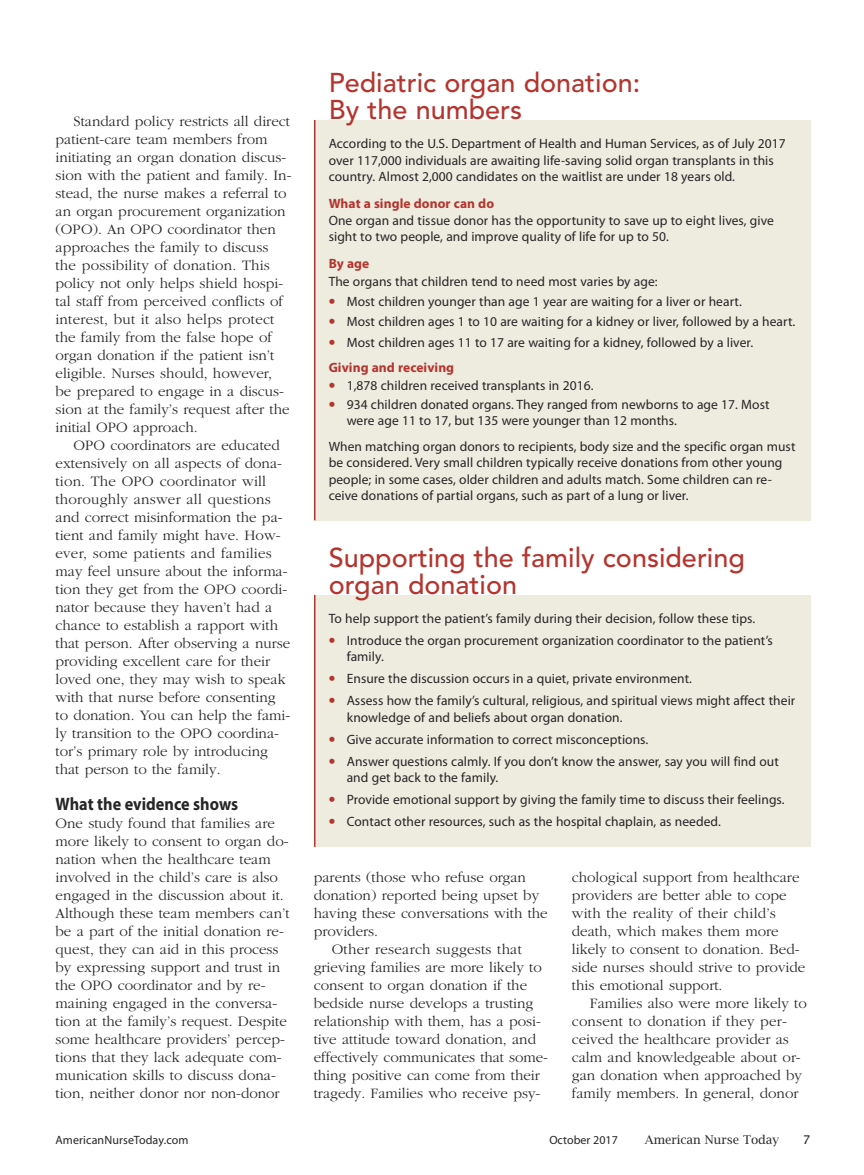
<style>
.page{position:relative;width:864px;height:1175px;background:#fff}
.page>*{position:absolute;margin:0;border:0;box-sizing:border-box;transform-origin:0 0}
.t1{font:500 27px/27px "Avenir";color:#b5342e}
.t2{font:700 18px "Myriad Pro";color:#272526;scale:.9 1}
.t3{font:300 15px/18px "Garamond";color:#272526}
.t4{font:13.5px/16.5px "Myriad Pro";letter-spacing:.005em;color:#272526}
.t5{font:700 13.5px "Myriad Pro";letter-spacing:.005em;color:#b5342e}
.t6{font:12px "Myriad Pro";letter-spacing:.01em;color:#272526}
.t7{font:12px "Lucida Bright";color:#272526}
.t8{font:12px "Lucida Grande";color:#272526}
.s1{font-weight:900;font-size:18px;color:#b5342e}
.s2{font-weight:700;color:#b5342e}
</style>
<div class="page">
<div style="left:314px;top:120px;width:497px;height:400px;background:#eeebdf"></div>
<hr style="left:314px;top:120px;width:2px;height:400px;background:#b5342e">
<div style="left:314px;top:595px;width:497px;height:252px;background:#eeebdf"></div>
<hr style="left:314px;top:595px;width:2px;height:252px;background:#b5342e">
<p class="t3" style="left:56px;top:112px;width:237px;text-indent:18px">Standard policy restricts all direct patient-care team members from initiating an organ donation discus&shy;sion with the patient and family. In&shy;stead, the nurse makes a referral to an organ procurement organization (OPO). An OPO coordinator then approaches the family to discuss the possibility of donation. This policy not only helps shield hospi&shy;tal staff from perceived conflicts of interest, but it also helps protect the family from the false hope of organ donation if the patient isn’t eligible. Nurses should, however, be prepared to engage in a discus&shy;sion at the family’s request after the initial OPO approach.</p>
<p class="t3" style="left:56px;top:436px;width:236px;text-indent:18px">OPO coordinators are educated extensively on all aspects of dona&shy;tion. The OPO coordinator will thoroughly answer all questions and correct misinformation the pa&shy;tient and family might have. How&shy;ever, some patients and families may feel unsure about the informa&shy;tion they get from the OPO coordi&shy;nator because they haven’t had a chance to establish a rapport with that person. After observing a nurse providing excellent care for their loved one, they may wish to speak with that nurse before consenting to donation. You can help the fami&shy;ly transition to the OPO coordina&shy;tor’s primary role by introducing that person to the family.</p>
<p class="t2" style="left:56px;top:797px;width:204px">What the evidence shows</p>
<p class="t3" style="left:56px;top:814px;width:236px">One study found that families are more likely to consent to organ do&shy;nation when the healthcare team involved in the child’s care is also engaged in the discussion about it.<br>Although these team members can’t be a part of the initial donation re&shy;quest, they can aid in this process by expressing support and trust in the OPO coordinator and by re&shy;maining engaged in the conversa&shy;tion at the family’s request. Despite some healthcare providers’ percep&shy;tions that they lack adequate com&shy;munication skills to discuss dona&shy;tion, neither donor nor non-donor</p>
<h1 class="t1" style="left:329px;top:68px;width:313px">Pediatric organ donation:<br>By the numbers</h1>
<p class="t4" style="left:329px;top:136px;width:459px">According to the U.S. Department of Health and Human Services, as of July 2017 over 117,000 individuals are awaiting life-saving solid organ transplants in this country. Almost 2,000 candidates on the waitlist are under 18 years old.</p>
<p class="t5" style="left:329px;top:198px;width:167px">What a single donor can do</p>
<p class="t4" style="left:329px;top:213px;width:447px">One organ and tissue donor has the opportunity to save up to eight lives, give sight to two people, and improve quality of life for up to 50.</p>
<p class="t5" style="left:329px;top:258px;width:42px">By age</p>
<p class="t4" style="left:329px;top:274px;width:331px">The organs that children tend to need most varies by age:</p>
<p class="t4" style="left:329px;top:294px;width:415px"><span class="s1">•</span> Most children younger than age 1 year are waiting for a liver or heart.</p>
<p class="t4" style="left:329px;top:315px;width:468px"><span class="s1">•</span> Most children ages 1 to 10 are waiting for a kidney or liver, followed by a heart.</p>
<p class="t4" style="left:329px;top:330px;width:426px;line-height:25.5px"><span class="s1">•</span> Most children ages 11 to 17 are waiting for a kidney, followed by a liver.<br><span class="s2">Giving and receiving</span></p>
<p class="t4" style="left:329px;top:378px;width:266px"><span class="s1">•</span> 1,878 children received transplants in 2016.</p>
<p class="t4" style="left:347px;top:397px;width:424px;text-indent:-18px"><span class="s1">•</span> 934 children donated organs. They ranged from newborns to age 17. Most were age 11 to 17, but 135 were younger than 12 months.</p>
<p class="t4" style="left:329px;top:439px;width:468px">When matching organ donors to recipients, body size and the specific organ must be considered. Very small children typically receive donations from other young people; in some cases, older children and adults match. Some children can re&shy;ceive donations of partial organs, such as part of a lung or liver.</p>
<h1 class="t1" style="left:329px;top:543px;width:418px">Supporting the family considering organ donation</h1>
<p class="t4" style="left:329px;top:611px;width:428px">To help support the patient’s family during their decision, follow these tips.</p>
<p class="t4" style="left:347px;top:633px;width:428px;text-indent:-18px"><span class="s1">•</span> Introduce the organ procurement organization coordinator to the patient’s family.</p>
<p class="t4" style="left:329px;top:671px;width:365px"><span class="s1">•</span> Ensure the discussion occurs in a quiet, private environment.</p>
<p class="t4" style="left:347px;top:693px;width:450px;text-indent:-18px"><span class="s1">•</span> Assess how the family’s cultural, religious, and spiritual views might affect their knowledge of and beliefs about organ donation.</p>
<p class="t4" style="left:329px;top:732px;width:321px"><span class="s1">•</span> Give accurate information to correct misconceptions.</p>
<p class="t4" style="left:347px;top:754px;width:434px;text-indent:-18px"><span class="s1">•</span> Answer questions calmly. If you don’t know the answer, say you will find out and get back to the family.</p>
<p class="t4" style="left:329px;top:792px;width:457px"><span class="s1">•</span> Provide emotional support by giving the family time to discuss their feelings.</p>
<p class="t4" style="left:329px;top:814px;width:394px"><span class="s1">•</span> Contact other resources, such as the hospital chaplain, as needed.</p>
<p class="t3" style="left:314px;top:868px;width:214px">parents (those who refuse organ</p>
<p class="t3" style="left:314px;top:886px;width:227px">donation) reported being upset by</p>
<p class="t3" style="left:314px;top:904px;width:236px">having these conversations with the</p>
<p class="t3" style="left:314px;top:922px;width:66px">providers.</p>
<p class="t3" style="left:332px;top:940px;width:192px">Other research suggests that</p>
<p class="t3" style="left:314px;top:958px;width:230px">grieving families are more likely to</p>
<p class="t3" style="left:314px;top:976px;width:215px">consent to organ donation if the</p>
<p class="t3" style="left:314px;top:994px;width:221px">bedside nurse develops a trusting</p>
<p class="t3" style="left:314px;top:1012px;width:229px">relationship with them, has a posi-</p>
<p class="t3" style="left:314px;top:1030px;width:224px">tive attitude toward donation, and</p>
<p class="t3" style="left:314px;top:1048px;width:236px">effectively communicates that some-</p>
<p class="t3" style="left:314px;top:1066px;width:228px">thing positive can come from their</p>
<p class="t3" style="left:314px;top:1084px;width:228px">tragedy. Families who receive psy-</p>
<p class="t3" style="left:572px;top:868px;width:235px">chological support from healthcare providers are better able to cope with the reality of their child’s death, which makes them more likely to consent to donation. Bed&shy;side nurses should strive to provide this emotional support.</p>
<p class="t3" style="left:572px;top:994px;width:236px;text-indent:18px">Families also were more likely to consent to donation if they per&shy;ceived the healthcare provider as calm and knowledgeable about or&shy;gan donation when approached by family members. In general, donor</p>
<p class="t6" style="left:56px;top:1135px;width:135px">AmericanNurseToday.com</p>
<p class="t6" style="left:549px;top:1135px;width:70px">October 2017</p>
<p class="t7" style="left:645px;top:1132px;width:136px">American Nurse Today</p>
<p class="t8" style="left:803px;top:1132px;width:9px">7</p>
</div>
